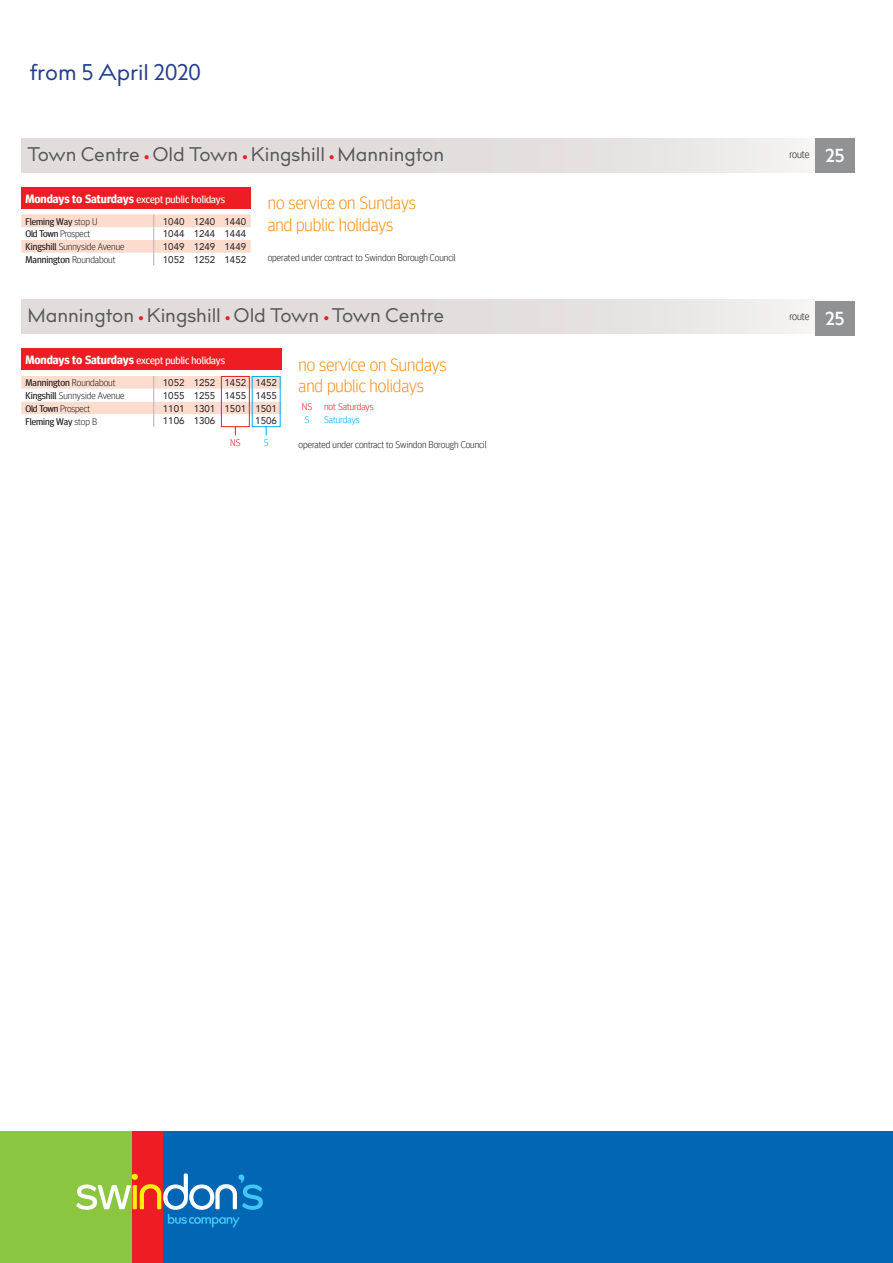
<style>
.page{position:relative;width:893px;height:1263px;background:#fff}
.page>*{position:absolute;margin:0;border:0;box-sizing:border-box;transform-origin:0 0}
.t1{font:22.5px "billcorpm 3";color:#253f8e}
.t2{font:19.5px "billcorpm 3";color:#57585a}
.t3{font:600 18.6px "billcorpm 3";color:#fff}
.t4{font:300 18px/21.6px "Meta Headline";color:#f7931d}
.t5{font:10.5px "Meta Headline";color:#fff}
.t6{font:300 10.5px "Meta Headline";letter-spacing:-.005em;color:#231f20}
.t7{font:300 9.75px "Meta Headline";color:#231f20}
.t8{font:9.75px "Avenir LT";color:#231f20}
.t9{font:9.75px "Meta Headline";color:#231f20}
.t10{font:300 9.75px "Meta Headline";color:#ee1d23}
.t11{font:300 9.75px "Meta Headline";color:#00aeef}
.t12{font:300 9.6px "Meta Headline";letter-spacing:-.02em;color:#231f20}
.t13{font:9.6px "Meta Headline";color:#231f20}
.s1{font-size:13.5px;color:#ee1d23}
.s2{font-weight:700;font-size:12px}
.s3{font-weight:300}
.s4{font-weight:400}
.s5{font-family:"billcorpm 3";font-weight:600;font-size:18.6px;color:#fff}
</style>
<div class="page">
<div style="left:21px;top:300px;width:834px;height:34px;background:#e2ddda"></div>
<div style="left:21px;top:349px;width:261px;height:21px;background:#ee1d23"></div>
<svg style="left:21px;top:376px;width:261px;height:59px"></svg>
<div style="left:21px;top:138px;width:834px;height:34px;background:#e2ddda"></div>
<div style="left:21px;top:187px;width:230px;height:21px;background:#ee1d23"></div>
<svg style="left:21px;top:214px;width:230px;height:51px"></svg>
<div style="left:815px;top:138px;width:40px;height:34px;background:#919293"></div>
<div style="left:1px;top:1131px;width:892px;height:132px;background:#0166b3"></div>
<div style="left:131px;top:1131px;width:31px;height:132px;background:#ee1d23"></div>
<div style="left:0;top:1131px;width:131px;height:132px;background:#8bc640"></div>
<svg style="left:76px;top:1173px;width:187px;height:54px"></svg>
<div style="left:815px;top:301px;width:40px;height:34px;background:#919293"></div>
<h1 class="t1" style="left:30px;top:56px;width:173px">from 5 April 2020</h1>
<h2 class="t2" style="left:27px;top:140px;width:418px">Town Centre <span class="s1">•</span> Old Town <span class="s1">•</span> Kingshill <span class="s1">•</span> Mannington</h2>
<p class="t5" style="left:26px;top:193px;width:201px"><span class="s2">Mondays to Saturdays</span> except public holidays</p>
<p class="t13" style="left:26px;top:216px;width:73px">Fleming Way <span class="s3">stop U</span></p>
<p class="t8" style="left:163px;top:215px;width:85px">1040 1240 1440</p>
<p class="t12" style="left:26px;top:228px;width:66px"><span class="s4">Old Town</span> Prospect</p>
<p class="t8" style="left:163px;top:228px;width:85px">1044 1244 1444</p>
<p class="t7" style="left:26px;top:241px;width:100px"><span class="s4">Kingshill</span> Sunnyside Avenue</p>
<p class="t8" style="left:163px;top:241px;width:85px">1049 1249 1449</p>
<p class="t9" style="left:26px;top:254px;width:91px">Mannington <span class="s3">Roundabout</span></p>
<p class="t8" style="left:163px;top:254px;width:85px">1052 1252 1452</p>
<h3 class="t4" style="left:268px;top:192px;width:150px">no service on Sundays and public holidays</h3>
<p class="t7" style="left:268px;top:252px;width:189px">operated under contract to Swindon Borough Council</p>
<p class="t6" style="left:789px;top:149px;width:57px">route <span class="s5">25</span></p>
<h2 class="t2" style="left:27px;top:302px;width:418px">Mannington <span class="s1">•</span> Kingshill <span class="s1">•</span> Old Town <span class="s1">•</span> Town Centre</h2>
<p class="t6" style="left:789px;top:310px;width:22px">route</p>
<p class="t5" style="left:26px;top:354px;width:201px"><span class="s2">Mondays to Saturdays</span> except public holidays</p>
<p class="t9" style="left:26px;top:377px;width:91px">Mannington <span class="s3">Roundabout</span></p>
<p class="t8" style="left:163px;top:377px;width:116px">1052 1252 1452 1452</p>
<p class="t7" style="left:26px;top:390px;width:100px"><span class="s4">Kingshill</span> Sunnyside Avenue</p>
<p class="t8" style="left:163px;top:390px;width:116px">1055 1255 1455 1455</p>
<p class="t12" style="left:26px;top:403px;width:66px"><span class="s4">Old Town</span> Prospect</p>
<p class="t8" style="left:163px;top:403px;width:116px">1101 1301 1501 1501</p>
<p class="t13" style="left:26px;top:416px;width:73px">Fleming Way <span class="s3">stop B</span></p>
<p class="t8" style="left:163px;top:415px;width:54px">1106 1306</p>
<p class="t8" style="left:255px;top:415px;width:23px">1506</p>
<h3 class="t4" style="left:299px;top:353px;width:150px">no service on Sundays and public holidays</h3>
<p class="t10" style="left:302px;top:401px;width:73px">NS not Saturdays</p>
<p class="t11" style="left:305px;top:414px;width:6px">S</p>
<p class="t11" style="left:324px;top:414px;width:37px">Saturdays</p>
<p class="t10" style="left:230px;top:437px;width:12px">NS</p>
<p class="t7" style="left:299px;top:439px;width:189px">operated under contract to Swindon Borough Council</p>
<p class="t11" style="left:264px;top:437px;width:6px">S</p>
<h3 class="t3" style="left:825px;top:305px;width:21px">25</h3>
</div>
